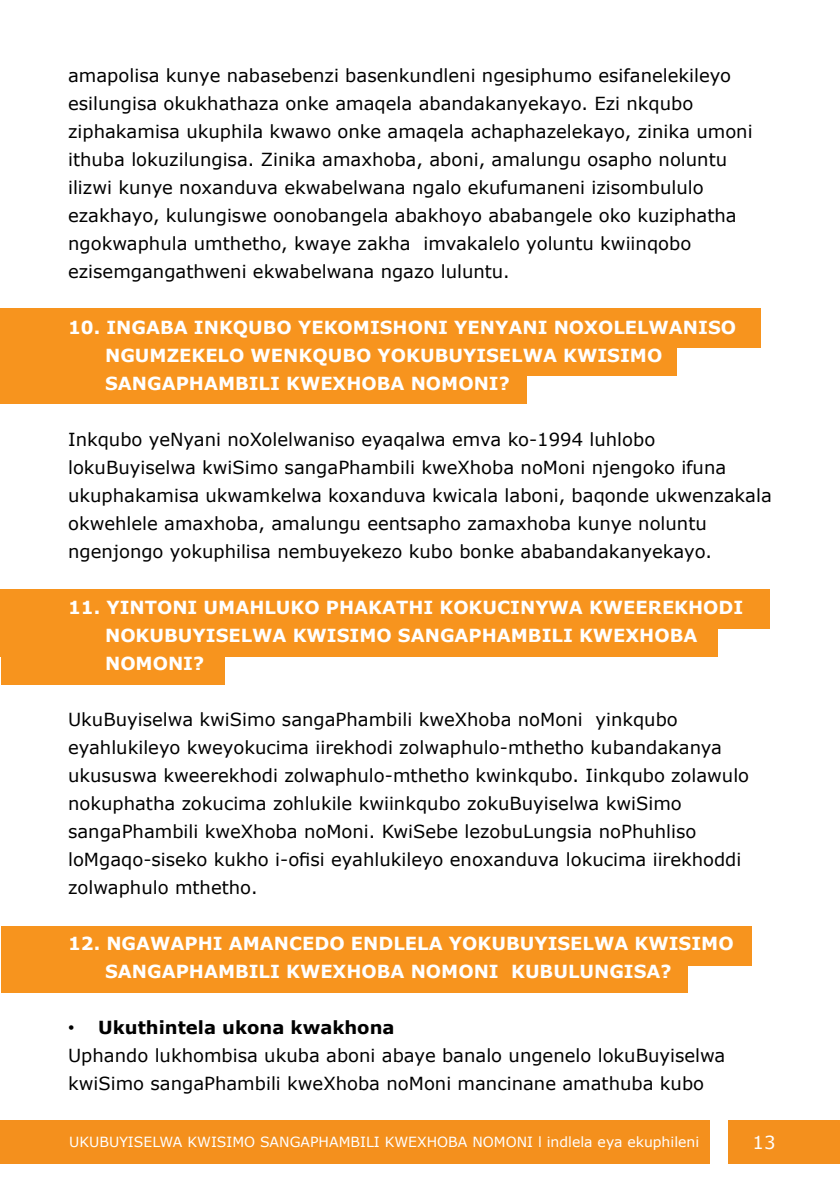
<style>
.page{position:relative;width:840px;height:1191px;background:#fff}
.page>*{position:absolute;margin:0;border:0;box-sizing:border-box;transform-origin:0 0}
.t1{font:18px/28px "Verdana";color:#000}
.t2{font:700 18px/28px "Verdana";color:#fff}
.t3{font:18px "Verdana";color:#fff}
.t4{font:14px "Verdana";color:#fff}
.s1{font-family:"Arial"}
.s2{font-weight:700}
</style>
<div class="page">
<div style="left:727px;top:1120px;width:112px;height:43px;background:#f4901d"></div>
<div style="left:0;top:1120px;width:709px;height:43px;background:#f4901d"></div>
<div style="left:1px;top:645px;width:224px;height:40px;background:#f7941e"></div>
<div style="left:0;top:308px;width:760px;height:39px;background:#f7941e"></div>
<div style="left:0;top:589px;width:769px;height:40px;background:#f7941e"></div>
<div style="left:1px;top:926px;width:750px;height:39px;background:#f7941e"></div>
<div style="left:1px;top:953px;width:686px;height:39px;background:#f7941e"></div>
<div style="left:0;top:617px;width:717px;height:39px;background:#f7941e"></div>
<div style="left:0;top:336px;width:676px;height:40px;background:#f7941e"></div>
<div style="left:0;top:364px;width:526px;height:40px;background:#f7941e"></div>
<p class="t1" style="left:68px;top:61px;width:685px">amapolisa kunye nabasebenzi basenkundleni ngesiphumo esifanelekileyo esilungisa okukhathaza onke amaqela abandakanyekayo. Ezi nkqubo ziphakamisa ukuphila kwawo onke amaqela achaphazelekayo, zinika umoni ithuba lokuzilungisa. Zinika amaxhoba, aboni, amalungu osapho noluntu ilizwi kunye noxanduva ekwabelwana ngalo ekufumaneni izisombululo ezakhayo, kulungiswe oonobangela abakhoyo ababangele oko kuziphatha ngokwaphula umthetho, kwaye zakha imvakalelo yoluntu kwiinqobo ezisemgangathweni ekwabelwana ngazo luluntu.</p>
<p class="t2" style="left:105px;top:313px;width:632px;text-indent:-37px">10. INGABA INKQUBO YEKOMISHONI YENYANI NOXOLELWANISO<br>NGUMZEKELO WENKQUBO YOKUBUYISELWA KWISIMO<br>SANGAPHAMBILI KWEXHOBA NOMONI?</p>
<p class="t1" style="left:68px;top:425px;width:705px">Inkqubo yeNyani noXolelwaniso eyaqalwa emva ko-1994 luhlobo lokuBuyiselwa kwiSimo sangaPhambili kweXhoba noMoni njengoko ifuna ukuphakamisa ukwamkelwa koxanduva kwicala laboni, baqonde ukwenzakala okwehlele amaxhoba, amalungu eentsapho zamaxhoba kunye noluntu ngenjongo yokuphilisa nembuyekezo kubo bonke ababandakanyekayo.</p>
<p class="t2" style="left:105px;top:593px;width:639px;text-indent:-37px">11. YINTONI UMAHLUKO PHAKATHI KOKUCINYWA KWEEREKHODI<br>NOKUBUYISELWA KWISIMO SANGAPHAMBILI KWEXHOBA<br>NOMONI?</p>
<p class="t1" style="left:68px;top:705px;width:682px">UkuBuyiselwa kwiSimo sangaPhambili kweXhoba noMoni yinkqubo eyahlukileyo kweyokucima iirekhodi zolwaphulo-mthetho kubandakanya ukususwa kweerekhodi zolwaphulo-mthetho kwinkqubo. Iinkqubo zolawulo nokuphatha zokucima zohlukile kwiinkqubo zokuBuyiselwa kwiSimo sangaPhambili kweXhoba noMoni. KwiSebe lezobuLungsia noPhuhliso loMgaqo-siseko kukho i-ofisi eyahlukileyo enoxanduva lokucima iirekhoddi zolwaphulo mthetho.</p>
<p class="t2" style="left:105px;top:929px;width:629px;text-indent:-37px">12. NGAWAPHI AMANCEDO ENDLELA YOKUBUYISELWA KWISIMO<br>SANGAPHAMBILI KWEXHOBA NOMONI KUBULUNGISA?</p>
<p class="t1" style="left:68px;top:1013px;width:658px"><span class="s1">•</span> <span class="s2">Ukuthintela ukona kwakhona<br></span>Uphando lukhombisa ukuba aboni abaye banalo ungenelo lokuBuyiselwa kwiSimo sangaPhambili kweXhoba noMoni mancinane amathuba kubo</p>
<p class="t4" style="left:69px;top:1133px;width:631px">UKUBUYISELWA KWISIMO SANGAPHAMBILI KWEXHOBA NOMONI l indlela eya ekuphileni</p>
<p class="t3" style="left:752px;top:1130px;width:24px">13</p>
</div>
